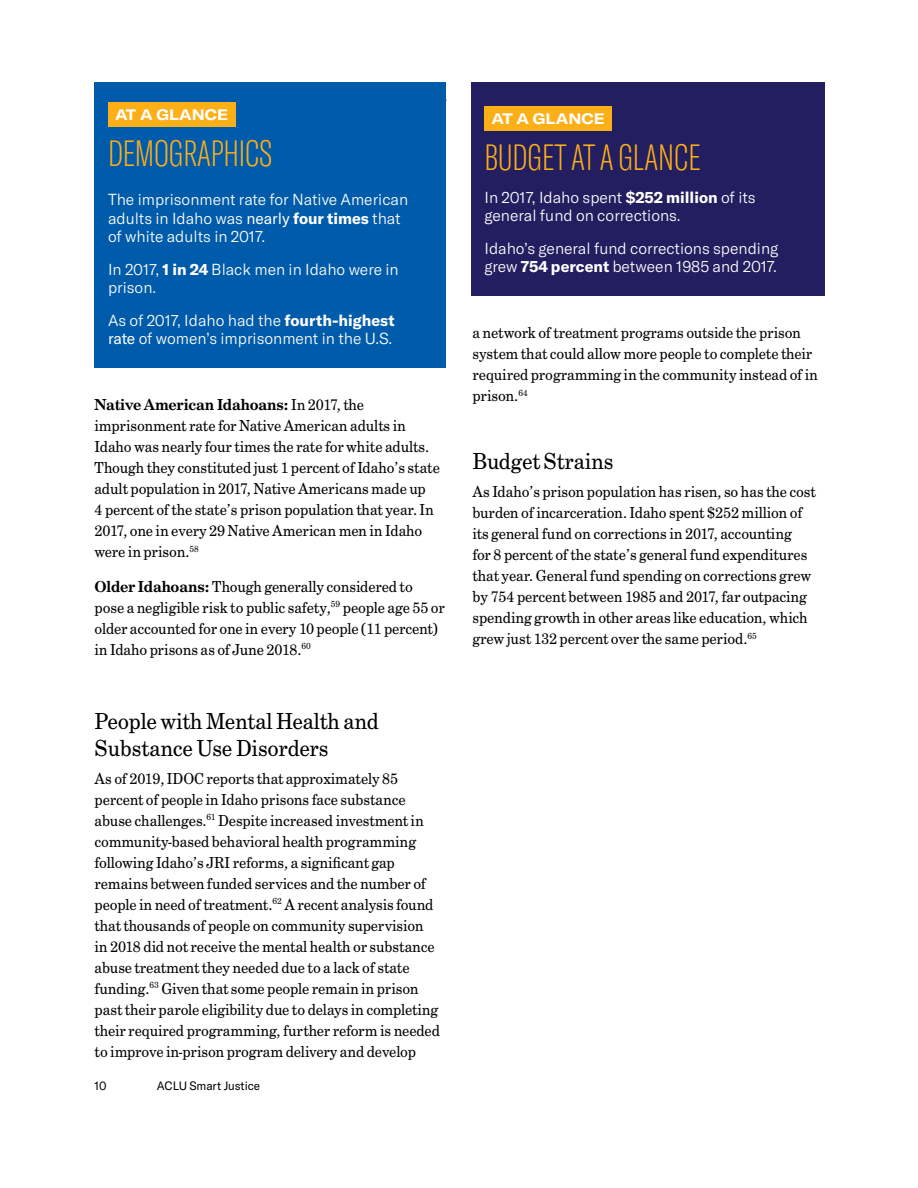
<style>
.page{position:relative;width:918px;height:1188px;background:#fff}
.page>*{position:absolute;margin:0;border:0;box-sizing:border-box;transform-origin:0 0}
.t1{font:100 extra-condensed 36px "GT America";letter-spacing:-.005em;color:#fcaf17}
.t2{font:24px/27px "Century Schoolbook FS";letter-spacing:-.005em;color:#000}
.t3{font:16.5px/21px "Century Schoolbook FS";letter-spacing:-.005em;color:#000}
.t4{font:300 15.75px/18.8px "GT America";color:#fff}
.t5{font:700 expanded 15px "GT America";color:#fff}
.t6{font:12px "GT America";letter-spacing:-.005em;color:#000}
.s1{font-weight:400}
.s2{font-weight:700}
</style>
<div class="page">
<div style="left:471px;top:82px;width:354px;height:163px;background:#231e60"></div>
<div style="left:471px;top:133px;width:354px;height:163px;background:#231e60"></div>
<div style="left:484px;top:106px;width:128px;height:25px;background:#fcaf17"></div>
<div style="left:94px;top:84px;width:352px;height:182px;background:#005baa"></div>
<div style="left:94px;top:205px;width:352px;height:163px;background:#005baa"></div>
<div style="left:108px;top:102px;width:128px;height:25px;background:#fcaf17"></div>
<p class="t5" style="left:115px;top:105px;width:115px">AT A GLANCE</p>
<h1 class="t1" style="left:108px;top:133px;width:166px">DEMOGRAPHICS</h1>
<p class="t4" style="left:108px;top:190px;width:302px">The imprisonment rate for Native American adults in Idaho was <span class="s1">nearly</span> <span class="s2">four times</span> that of white adults in 2017.</p>
<p class="t4" style="left:108px;top:260px;width:292px">In 2017, <span class="s2">1 in 24</span> Black men in Idaho were in prison.</p>
<p class="t4" style="left:108px;top:311px;width:288px">As of 2017, Idaho had the <span class="s2">fourth-highest </span><span class="s1">rate</span> of women’s imprisonment in the U.S.</p>
<p class="t3" style="left:94px;top:394px;width:347px"><span class="s2">Native American Idahoans:</span> In 2017, the imprisonment rate for Native American adults in Idaho was nearly four times the rate for white adults.<br>Though they constituted just 1 percent of Idaho’s state adult population in 2017, Native Americans made up<br>4 percent of the state’s prison population that year. In 2017, one in every 29 Native American men in Idaho were in prison.<sup>58</sup></p>
<p class="t3" style="left:94px;top:576px;width:352px"><span class="s2">Older Idahoans:</span> Though generally considered to pose a negligible risk to public safety,<sup>59</sup> people age 55 or older accounted for one in every 10 people (11 percent) in Idaho prisons as of June 2018.<sup>60</sup></p>
<h2 class="t2" style="left:94px;top:708px;width:286px">People with Mental Health and<br>Substance Use Disorders</h2>
<p class="t3" style="left:94px;top:768px;width:347px">As of 2019, IDOC reports that approximately 85 percent of people in Idaho prisons face substance abuse challenges.<sup>61</sup> Despite increased investment in community-based behavioral health programming following Idaho’s JRI reforms, a significant gap remains between funded services and the number of people in need of treatment.<sup>62</sup> A recent analysis found that thousands of people on community supervision in 2018 did not receive the mental health or substance abuse treatment they needed due to a lack of state funding.<sup>63</sup> Given that some people remain in prison past their parole eligibility due to delays in completing their required programming, further reform is needed to improve in-prison program delivery and develop</p>
<p class="t6" style="left:94px;top:1078px;width:14px">10</p>
<p class="t6" style="left:157px;top:1078px;width:105px">ACLU Smart Justice</p>
<p class="t5" style="left:492px;top:110px;width:115px">AT A GLANCE</p>
<h1 class="t1" style="left:484px;top:138px;width:217px">BUDGET AT A GLANCE</h1>
<p class="t4" style="left:484px;top:188px;width:273px">In 2017, Idaho spent <span class="s2">$252 million</span> of its general fund on corrections.</p>
<p class="t4" style="left:484px;top:239px;width:295px">Idaho’s general fund corrections spending grew <span class="s2">754 percent</span> between 1985 and 2017.</p>
<p class="t3" style="left:473px;top:322px;width:347px">a network of treatment programs outside the prison system that could allow more people to complete their required programming in the community instead of in prison.<sup>64</sup></p>
<h2 class="t2" style="left:472px;top:448px;width:143px">Budget Strains</h2>
<p class="t3" style="left:472px;top:481px;width:345px">As Idaho’s prison population has risen, so has the cost burden of incarceration. Idaho spent $252 million of its general fund on corrections in 2017, accounting<br>for 8 percent of the state’s general fund expenditures that year. General fund spending on corrections grew by 754 percent between 1985 and 2017, far outpacing spending growth in other areas like education, which grew just 132 percent over the same period.<sup>65</sup></p>
</div>
